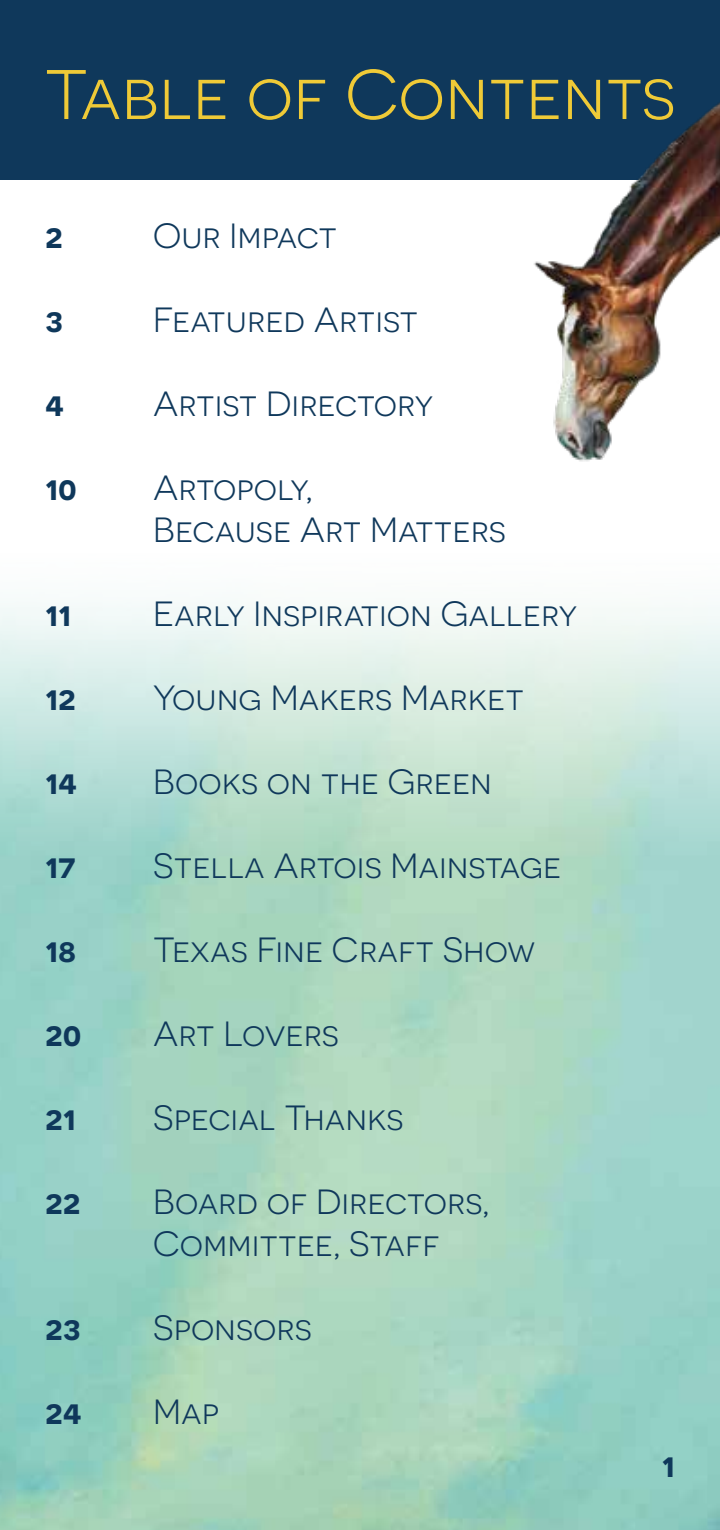
<style>
.page{position:relative;width:720px;height:1530px;background:#fff}
.page>*{position:absolute;margin:0;border:0;box-sizing:border-box;transform-origin:0 0}
.t1{font:70px "Novecentosanswide";color:#efca37}
.t2{font:35px/42px "Novecentosanswide";color:#0f385b}
.t3{font:600 35px "Novecentosanswide";color:#0f385b}
</style>
<div class="page">
<div style="left:0;top:0;width:720px;height:180px;background:#0f385b"></div>
<img style="left:228px;top:103px;width:492px;height:486px">
<h1 class="t1" style="left:44px;top:54px;width:633px">Table of Contents</h1>
<p class="t3" style="left:45px;top:214px;width:19px">2</p>
<p class="t2" style="left:153px;top:214px;width:185px">Our Impact</p>
<p class="t3" style="left:45px;top:298px;width:19px">3</p>
<p class="t2" style="left:153px;top:298px;width:266px">Featured Artist</p>
<p class="t3" style="left:45px;top:382px;width:21px">4</p>
<p class="t2" style="left:153px;top:382px;width:282px">Artist Directory</p>
<p class="t3" style="left:45px;top:466px;width:33px">10</p>
<p class="t2" style="left:153px;top:466px;width:354px">Artopoly,<br>Because Art Matters</p>
<p class="t3" style="left:45px;top:592px;width:28px">11</p>
<p class="t2" style="left:153px;top:592px;width:425px">Early Inspiration Gallery</p>
<p class="t3" style="left:45px;top:676px;width:32px">12</p>
<p class="t2" style="left:153px;top:676px;width:372px">Young Makers Market</p>
<p class="t3" style="left:45px;top:760px;width:34px">14</p>
<p class="t2" style="left:153px;top:760px;width:340px">Books on the Green</p>
<p class="t3" style="left:45px;top:844px;width:32px">17</p>
<p class="t2" style="left:153px;top:844px;width:410px">Stella Artois Mainstage</p>
<p class="t3" style="left:45px;top:928px;width:33px">18</p>
<p class="t2" style="left:153px;top:928px;width:383px">Texas Fine Craft Show</p>
<p class="t3" style="left:45px;top:1012px;width:38px">20</p>
<p class="t2" style="left:153px;top:1012px;width:187px">Art Lovers</p>
<p class="t3" style="left:45px;top:1096px;width:32px">21</p>
<p class="t2" style="left:153px;top:1096px;width:252px">Special Thanks</p>
<p class="t3" style="left:45px;top:1180px;width:37px">22</p>
<p class="t2" style="left:153px;top:1180px;width:338px">Board of Directors,<br>Committee, Staff</p>
<p class="t3" style="left:45px;top:1306px;width:37px">23</p>
<p class="t2" style="left:153px;top:1306px;width:160px">Sponsors</p>
<p class="t3" style="left:45px;top:1390px;width:38px">24</p>
<p class="t2" style="left:153px;top:1390px;width:67px">Map</p>
<p class="t3" style="left:662px;top:1444px;width:15px">1</p>
</div>
